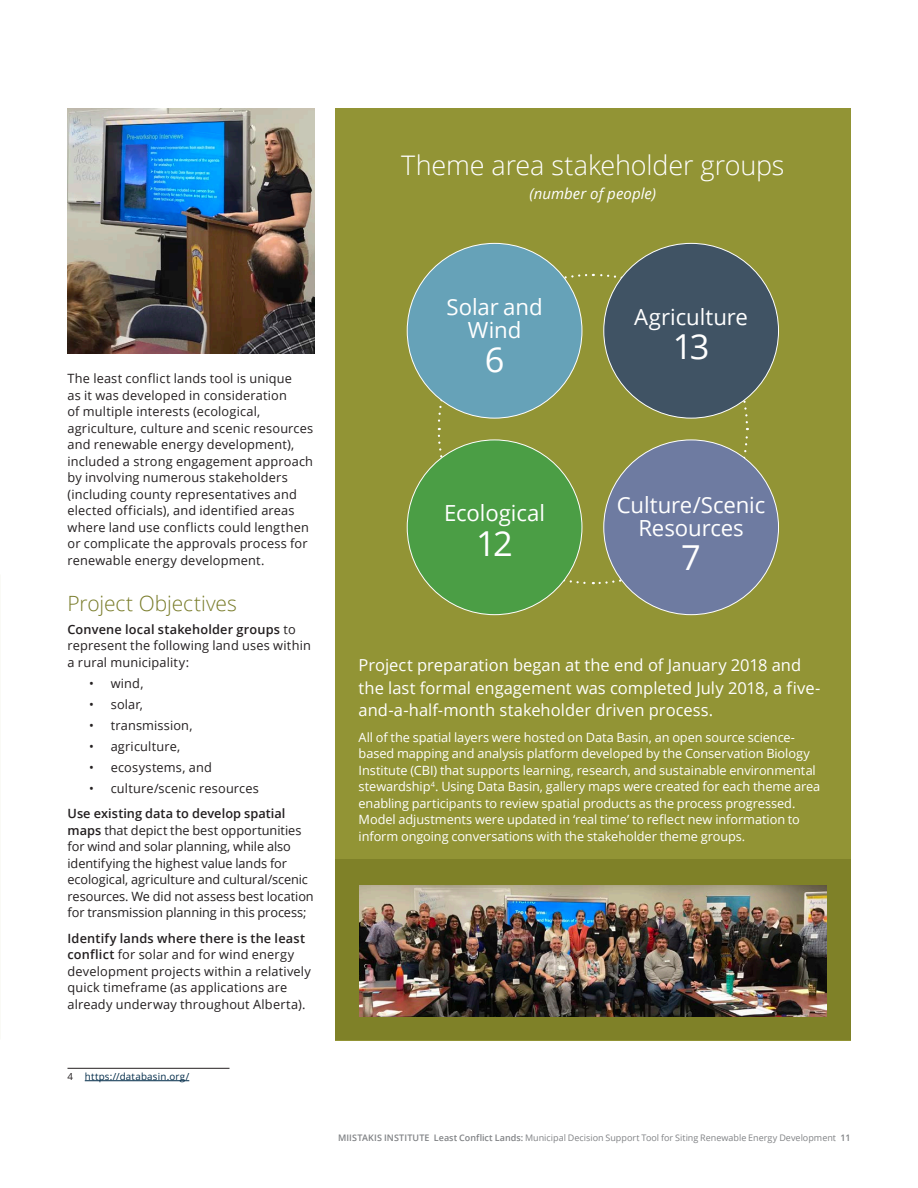
<style>
.page{position:relative;width:918px;height:1188px;background:#fff}
.page>*{position:absolute;margin:0;border:0;box-sizing:border-box;transform-origin:0 0}
.MIR_Report_Body{font:34.35px "Open Sans";color:#fff}
.MIR_Report_Head_Leve{font:300 27px "Open Sans";letter-spacing:-.005em;color:#fff}
.MIR_Report_Body-2{font:22.2px/22.8px "Open Sans";letter-spacing:-.005em;color:#fff;text-align:center}
.MIR_Report_Head_Leve-2{font:300 21px "Open Sans";letter-spacing:-.005em;color:#797c2a}
.MIR_Report_Intro_Par{font:16.5px/22.5px "Open Sans";color:#fff}
.MIR_Report_Head_Leve-3{font:italic 15px "Open Sans";letter-spacing:.005em;color:#fff}
.MIR_Report_Body-3{font:12.75px/16.5px "Open Sans";letter-spacing:.01em;color:#231f20}
.MIR_Report_Body-4{font:12.75px/16.5px "Open Sans";letter-spacing:-.005em;color:#fff}
.MIR_Report_Footnotes{font:9.75px "Open Sans";letter-spacing:.025em;color:#002b49}
.t1{font:9px "Open Sans";color:#808285}
.s1{font-weight:600}
.s2{color:#231f20}
</style>
<div class="page">
<div style="left:335px;top:108px;width:515px;height:932px;background:#929435"></div>
<div style="left:335px;top:859px;width:515px;height:181px;background:#7f8128"></div>
<hr style="left:68px;top:1068px;width:162px;height:1px;background:#231f20">
<hr style="left:85px;top:1080px;width:104px;height:1px;background:#002b49">
<img style="left:360px;top:885px;width:466px;height:132px">
<img style="left:68px;top:108px;width:247px;height:245px">
<svg style="left:437px;top:273px;width:312px;height:312px"></svg>
<div style="left:407px;top:243px;width:175px;height:175px;background:#66a2b8;border-radius:50%"></div>
<div style="left:407px;top:440px;width:175px;height:175px;background:#4b9e45;border-radius:50%"></div>
<div style="left:604px;top:243px;width:175px;height:175px;background:#405364;border-radius:50%"></div>
<div style="left:604px;top:440px;width:175px;height:175px;background:#6e7ba1;border-radius:50%"></div>
<p class="MIR_Report_Head_Leve" style="left:401px;top:146px;width:385px">Theme area stakeholder groups</p>
<p class="MIR_Report_Head_Leve-3" style="left:530px;top:183px;width:128px">(number of people)</p>
<p class="MIR_Report_Body-3" style="left:68px;top:370px;width:247px">The least conflict lands tool is unique<br>as it was developed in consideration<br>of multiple interests (ecological, agriculture, culture and scenic resources and renewable energy development), included a strong engagement approach by involving numerous stakeholders (including county representatives and elected officials), and identified areas where land use conflicts could lengthen or complicate the approvals process for renewable energy development.</p>
<p class="MIR_Report_Head_Leve-2" style="left:68px;top:589px;width:171px">Project Objectives</p>
<p class="MIR_Report_Body-3" style="left:68px;top:621px;width:245px"><span class="s1">Convene local stakeholder groups</span> to represent the following land uses within a rural municipality:</p>
<p class="MIR_Report_Body-3" style="left:89px;top:675px;width:56px">• wind,</p>
<p class="MIR_Report_Body-3" style="left:89px;top:696px;width:56px">• solar,</p>
<p class="MIR_Report_Body-3" style="left:89px;top:717px;width:105px">• transmission,</p>
<p class="MIR_Report_Body-3" style="left:89px;top:738px;width:93px">• agriculture,</p>
<p class="MIR_Report_Body-3" style="left:89px;top:759px;width:124px">• ecosystems, and</p>
<p class="MIR_Report_Body-3" style="left:89px;top:780px;width:171px">• culture/scenic resources</p>
<p class="MIR_Report_Body-3" style="left:68px;top:805px;width:248px"><span class="s1">Use existing data to develop spatial maps</span> that depict the best opportunities for wind and solar planning, while also identifying the highest value lands for ecological, agriculture and cultural/scenic resources. We did not assess best location for transmission planning in this process;</p>
<p class="MIR_Report_Body-3" style="left:68px;top:930px;width:245px"><span class="s1">Identify lands where there is the least conflict</span> for solar and for wind energy development projects within a relatively quick timeframe (as applications are already underway throughout Alberta).</p>
<p class="MIR_Report_Footnotes" style="left:68px;top:1070px;width:123px"><span class="s2">4</span> https://databasin.org/</p>
<p class="MIR_Report_Body-2" style="left:447px;top:295px;width:98px">Solar and<br>Wind</p>
<p class="MIR_Report_Body" style="left:485px;top:336px;width:21px">6</p>
<p class="MIR_Report_Body-2" style="left:444px;top:501px;width:102px">Ecological</p>
<p class="MIR_Report_Body" style="left:476px;top:520px;width:38px">12</p>
<p class="MIR_Report_Body-2" style="left:634px;top:305px;width:115px">Agriculture</p>
<p class="MIR_Report_Body" style="left:673px;top:323px;width:38px">13</p>
<p class="MIR_Report_Body-2" style="left:617px;top:493px;width:150px">Culture/Scenic<br>Resources</p>
<p class="MIR_Report_Body" style="left:681px;top:534px;width:21px">7</p>
<p class="MIR_Report_Intro_Par" style="left:359px;top:654px;width:463px">Project preparation began at the end of January 2018 and the last formal engagement was completed July 2018, a five&shy;and-a-half-month stakeholder driven process.</p>
<p class="MIR_Report_Body-4" style="left:359px;top:729px;width:463px">All of the spatial layers were hosted on Data Basin, an open source science&shy;based mapping and analysis platform developed by the Conservation Biology Institute (CBI) that supports learning, research, and sustainable environmental stewardship<sup>4</sup>. Using Data Basin, gallery maps were created for each theme area enabling participants to review spatial products as the process progressed.<br>Model adjustments were updated in ‘real time’ to reflect new information to inform ongoing conversations with the stakeholder theme groups.</p>
<p class="t1" style="left:338px;top:1132px;width:514px"><span class="s1">MIISTAKIS INSTITUTE Least Conflict Lands:</span> Municipal Decision Support Tool for Siting Renewable Energy Development <span class="s1">11</span></p>
</div>
